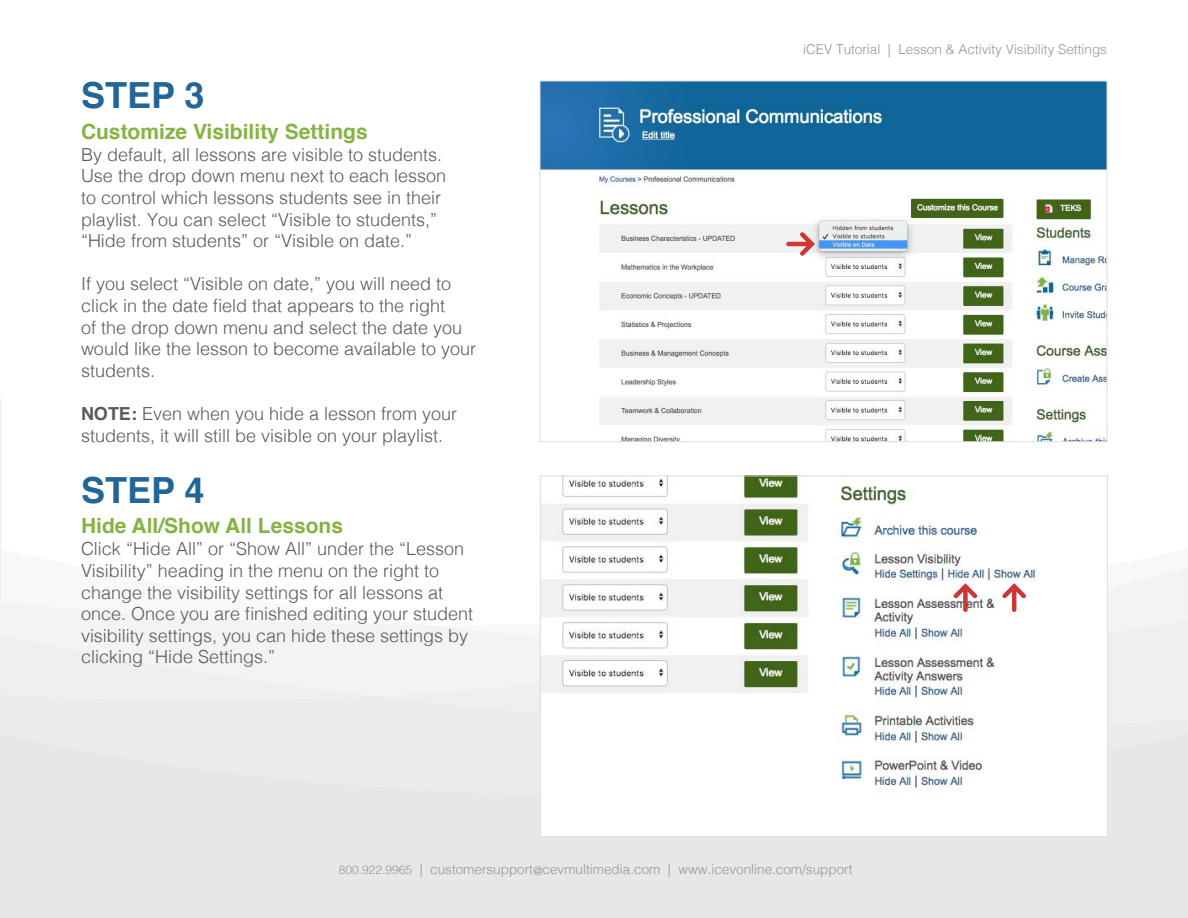
<style>
.page{position:relative;width:1188px;height:918px;background:#fff}
.page>*{position:absolute;margin:0;border:0;box-sizing:border-box;transform-origin:0 0}
.t1{font:700 36px "Helvetica";color:#226597}
.t2{font:700 21px "Helvetica";color:#86b343}
.t3{font:300 18px/21.6px "Helvetica";color:#58595b}
.t4{font:300 13.5px "Helvetica";color:#939598}
.s1{font-weight:700}
.s2{font-size:12px}
</style>
<div class="page">
<div style="left:0;top:549px;width:1188px;height:369px;background:#e6e7e7"></div>
<div style="left:1px;top:702px;width:1186px;height:170px;background:#e6e7e7"></div>
<div style="left:375px;top:651px;width:812px;height:103px;background:#eaebec"></div>
<div style="left:427px;top:650px;width:113px;height:46px;background:#f3f3f4"></div>
<div style="left:427px;top:626px;width:113px;height:24px;background:#f3f3f4"></div>
<div style="left:0;top:398px;width:427px;height:304px;background:#f3f3f4"></div>
<svg style="left:1px;top:398px;width:1186px;height:228px"></svg>
<img style="left:542px;top:83px;width:563px;height:357px">
<img style="left:542px;top:478px;width:564px;height:357px">
<svg style="left:786px;top:232px;width:29px;height:24px"></svg>
<svg style="left:797px;top:567px;width:390px;height:84px"></svg>
<h1 class="t1" style="left:81px;top:66px;width:125px">STEP 3</h1>
<p class="t3" style="left:81px;top:142px;width:367px">By default, all lessons are visible to students.<br>Use the drop down menu next to each lesson to control which lessons students see in their playlist. You can select “Visible to students,” “Hide from students” or “Visible on date.”</p>
<p class="t3" style="left:81px;top:272px;width:397px">If you select “Visible on date,” you will need to click in the date field that appears to the right<br>of the drop down menu and select the date you would like the lesson to become available to your students.</p>
<p class="t3" style="left:81px;top:402px;width:378px"><span class="s1">NOTE:</span> Even when you hide a lesson from your students, it will still be visible on your playlist.</p>
<h1 class="t1" style="left:81px;top:461px;width:125px">STEP 4</h1>
<p class="t3" style="left:81px;top:537px;width:394px">Click “Hide All” or “Show All” under the “Lesson Visibility” heading in the menu on the right to change the visibility settings for all lessons at once. Once you are finished editing your student visibility settings, you can hide these settings by clicking “Hide Settings.”</p>
<p class="t2" style="left:81px;top:114px;width:288px">Customize Visibility Settings</p>
<p class="t2" style="left:81px;top:509px;width:264px">Hide All/Show All Lessons</p>
<p class="t4" style="left:803px;top:38px;width:305px">iCEV Tutorial | Lesson &amp; Activity Visibility Settings</p>
<p class="t4" style="left:339px;top:857px;width:515px"><span class="s2">800.922.9965</span> | customersupport<sub>@</sub>cevmultimedia.com | www.icevonline.com/support</p>
</div>
